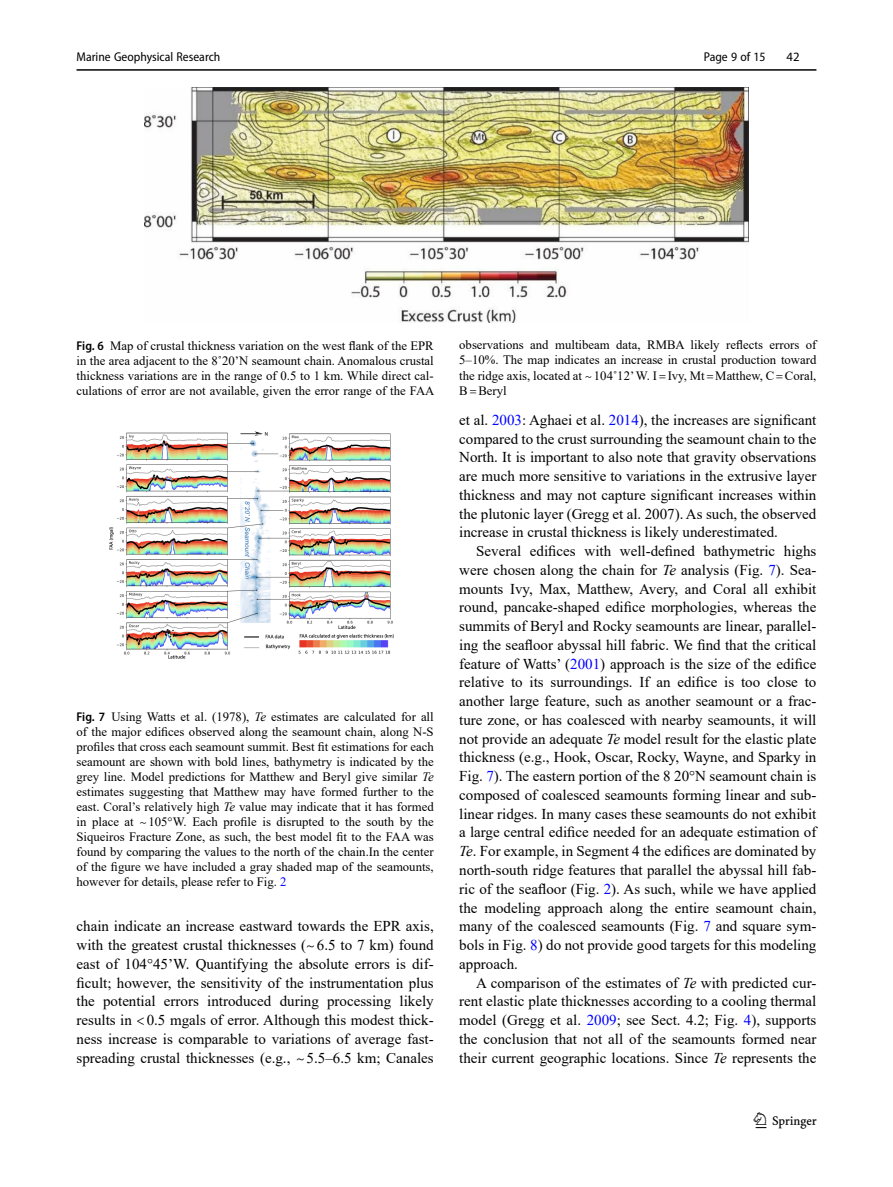
<style>
.page{position:relative;width:893px;height:1187px;background:#fff}
.page>*{position:absolute;margin:0;border:0;box-sizing:border-box;transform-origin:0 0}
.t1{font:22.5px "Springnew";color:#000}
.Body_Text_Indent{font:15px/18.8px "Times New Roman";color:#000;text-align:justify}
.Figure_Caption{font:12.75px/15px "Times New Roman";color:#000;text-align:justify}
.t2{font:semi-condensed 12.75px "Myriad Pro";color:#000}
.t3{font:12.75px "Myriad Pro";color:#000}
.s1{font-family:"Myriad Pro";font-weight:600;font-stretch:semi-condensed}
.s2{font-family:"Minion Pro"}
.s3{font-style:italic}
.s4{color:#00f}
</style>
<div class="page">
<hr style="left:77px;top:69px;width:739px;height:2px;background:#000">
<img style="left:109px;top:431px;width:285px;height:228px">
<img style="left:144px;top:87px;width:604px;height:235px">
<p class="t2" style="left:77px;top:49px;width:145px">Marine Geophysical Research</p>
<p class="t2" style="left:704px;top:49px;width:63px">Page 9 of 15</p>
<p class="t3" style="left:786px;top:48px;width:15px">42</p>
<p class="Figure_Caption" style="left:77px;top:338px;width:359px"><span class="s1">Fig. 6</span> Map of crustal thickness variation on the west flank of the EPR in the area adjacent to the 8˚20’N seamount chain. Anomalous crustal thickness variations are in the range of 0.5 to 1 km. While direct cal&shy;culations of error are not available, given the error range of the FAA</p>
<p class="Figure_Caption" style="left:459px;top:337px;width:359px">observations and multibeam data, RMBA likely reflects errors of 5–10%. The map indicates an increase in crustal production toward the ridge axis, located at <span class="s2">~</span>104˚12’ W. I<span class="s2">=</span>Ivy, Mt<span class="s2">=</span>Matthew, C<span class="s2">=</span>Coral, B<span class="s2">=</span>Beryl</p>
<p class="Figure_Caption" style="left:77px;top:709px;width:359px"><span class="s1">Fig. 7</span> Using Watts et al. (1978), <span class="s3">Te</span> estimates are calculated for all of the major edifices observed along the seamount chain, along N-S profiles that cross each seamount summit. Best fit estimations for each seamount are shown with bold lines, bathymetry is indicated by the grey line. Model predictions for Matthew and Beryl give similar <span class="s3">Te </span>estimates suggesting that Matthew may have formed further to the east. Coral’s relatively high <span class="s3">Te</span> value may indicate that it has formed in place at <span class="s2">~</span>105°W. Each profile is disrupted to the south by the Siqueiros Fracture Zone, as such, the best model fit to the FAA was found by comparing the values to the north of the chain.In the center of the figure we have included a gray shaded map of the seamounts, however for details, please refer to Fig. <span class="s4">2</span></p>
<p class="Body_Text_Indent" style="left:77px;top:916px;width:359px">chain indicate an increase eastward towards the EPR axis, with the greatest crustal thicknesses (<span class="s2">~</span>6.5 to 7 km) found east of 104°45’W. Quantifying the absolute errors is dif&shy;ficult; however, the sensitivity of the instrumentation plus the potential errors introduced during processing likely results in <span class="s2">&lt;</span>0.5 mgals of error. Although this modest thick&shy;ness increase is comparable to variations of average fast&shy;spreading crustal thicknesses (e.g., <span class="s2">~</span>5.5–6.5 km; Canales</p>
<p class="Body_Text_Indent" style="left:459px;top:410px;width:359px">et al. <span class="s4">2003</span>: Aghaei et al. <span class="s4">2014</span>), the increases are significant compared to the crust surrounding the seamount chain to the North. It is important to also note that gravity observations are much more sensitive to variations in the extrusive layer thickness and may not capture significant increases within the plutonic layer (Gregg et al. 2007). As such, the observed increase in crustal thickness is likely underestimated.</p>
<p class="Body_Text_Indent" style="left:459px;top:541px;width:359px;text-indent:17px">Several edifices with well-defined bathymetric highs were chosen along the chain for <span class="s3">Te</span> analysis (Fig. <span class="s4">7</span>). Sea&shy;mounts Ivy, Max, Matthew, Avery, and Coral all exhibit round, pancake-shaped edifice morphologies, whereas the summits of Beryl and Rocky seamounts are linear, parallel&shy;ing the seafloor abyssal hill fabric. We find that the critical feature of Watts’ (<span class="s4">2001</span>) approach is the size of the edifice relative to its surroundings. If an edifice is too close to another large feature, such as another seamount or a frac&shy;ture zone, or has coalesced with nearby seamounts, it will not provide an adequate <span class="s3">Te</span> model result for the elastic plate thickness (e.g., Hook, Oscar, Rocky, Wayne, and Sparky in Fig. <span class="s4">7</span>). The eastern portion of the 8 20°N seamount chain is composed of coalesced seamounts forming linear and sub&shy;linear ridges. In many cases these seamounts do not exhibit a large central edifice needed for an adequate estimation of <span class="s3">Te</span>. For example, in Segment 4 the edifices are dominated by north-south ridge features that parallel the abyssal hill fab&shy;ric of the seafloor (Fig. <span class="s4">2</span>). As such, while we have applied the modeling approach along the entire seamount chain, many of the coalesced seamounts (Fig. <span class="s4">7</span> and square sym&shy;bols in Fig. <span class="s4">8</span>) do not provide good targets for this modeling approach.</p>
<p class="Body_Text_Indent" style="left:459px;top:972px;width:359px;text-indent:17px">A comparison of the estimates of <span class="s3">Te</span> with predicted cur&shy;rent elastic plate thicknesses according to a cooling thermal model (Gregg et al. <span class="s4">2009</span>; see Sect. 4.2; Fig. <span class="s4">4</span>), supports the conclusion that not all of the seamounts formed near their current geographic locations. Since <span class="s3">Te</span> represents the</p>
<h1 class="t1" style="left:756px;top:1107px;width:63px">1 3</h1>
</div>
